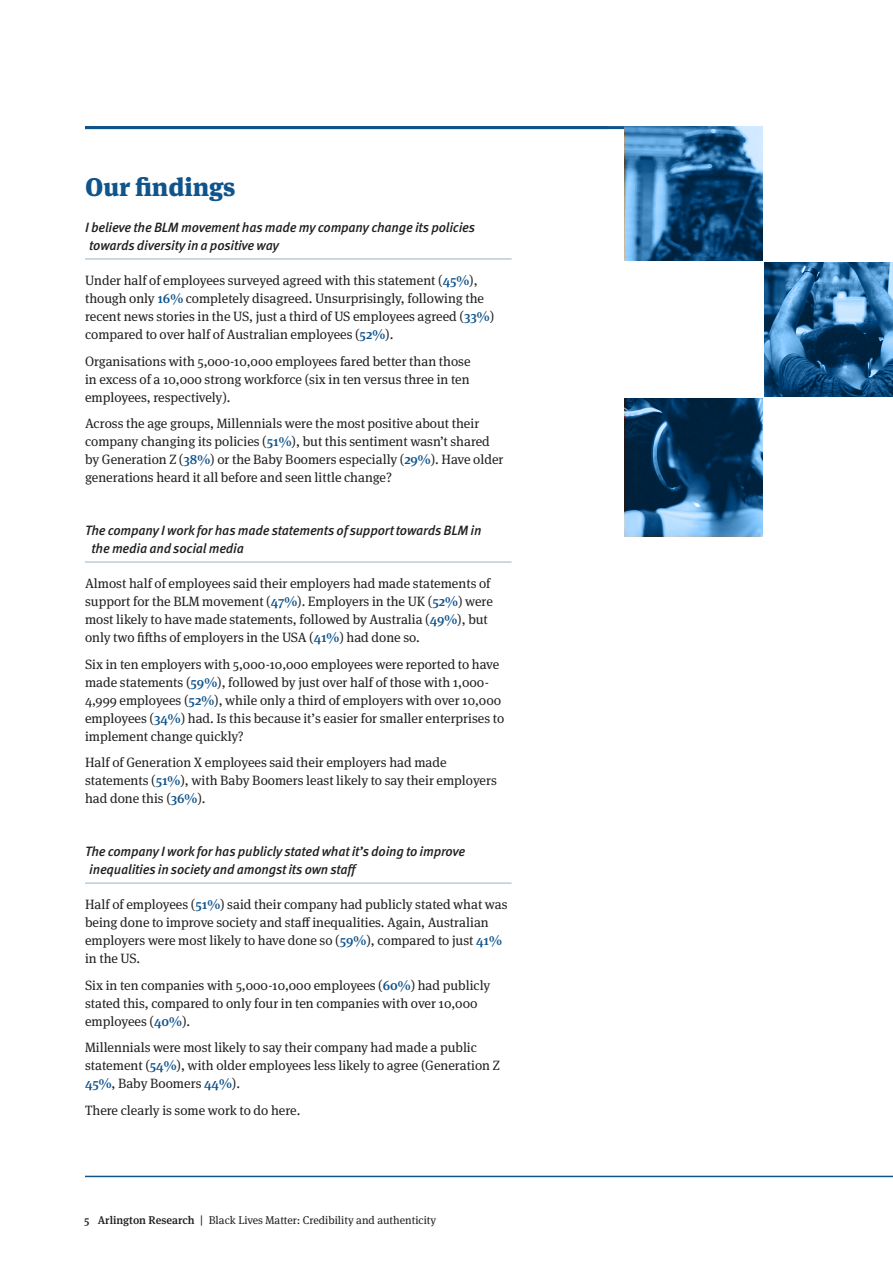
<style>
.page{position:relative;width:893px;height:1263px;background:#fff}
.page>*{position:absolute;margin:0;border:0;box-sizing:border-box;transform-origin:0 0}
.A_heading_meta_serif{font:900 25.5px "Meta Serif Pro";color:#10548c}
._03_Body_Text{font:13.5px/18px "Meta Serif Pro";color:#231f20}
.Question{font:italic 500 13.5px/18px "Meta Pro";letter-spacing:-.015em;color:#231f20}
.t1{font:11.25px "Meta Serif Pro";color:#231f20}
.s1{font-weight:500;color:#10548c}
.s2{font-weight:500}
</style>
<div class="page">
<hr style="left:85px;top:126px;width:808px;height:3px;background:#10548c">
<hr style="left:85px;top:1176px;width:808px;height:1px;background:#10548c">
<hr style="left:85px;top:259px;width:427px;height:1px;background:#98b2c7">
<hr style="left:85px;top:562px;width:427px;height:1px;background:#98b2c7">
<hr style="left:85px;top:883px;width:427px;height:1px;background:#98b2c7">
<img style="left:625px;top:126px;width:268px;height:410px">
<div style="left:764px;top:103px;width:129px;height:158px;background:#fff"></div>
<div style="left:617px;top:261px;width:147px;height:137px;background:#fff"></div>
<div style="left:764px;top:398px;width:129px;height:153px;background:#fff"></div>
<p class="A_heading_meta_serif" style="left:85px;top:166px;width:152px">Our findings</p>
<p class="Question" style="left:89px;top:218px;width:388px;text-indent:-4px">I believe the BLM movement has made my company change its policies towards diversity in a positive way</p>
<p class="_03_Body_Text" style="left:85px;top:271px;width:411px">Under half of employees surveyed agreed with this statement (<span class="s1">45%</span>), though only <span class="s1">16%</span> completely disagreed. Unsurprisingly, following the recent news stories in the US, just a third of US employees agreed (<span class="s1">33%</span>) compared to over half of Australian employees (<span class="s1">52%</span>).</p>
<p class="_03_Body_Text" style="left:85px;top:351px;width:387px;text-align:justify">Organisations with 5,000-10,000 employees fared better than those in excess of a 10,000 strong workforce (six in ten versus three in ten employees, respectively).</p>
<p class="_03_Body_Text" style="left:85px;top:414px;width:420px">Across the age groups, Millennials were the most positive about their company changing its policies (<span class="s1">51%</span>), but this sentiment wasn’t shared by Generation Z (<span class="s1">38%</span>) or the Baby Boomers especially (<span class="s1">29%</span>). Have older generations heard it all before and seen little change?</p>
<p class="Question" style="left:92px;top:521px;width:391px;text-indent:-7px">The company I work for has made statements of support towards BLM in the media and social media</p>
<p class="_03_Body_Text" style="left:85px;top:574px;width:409px">Almost half of employees said their employers had made statements of support for the BLM movement (<span class="s1">47%</span>). Employers in the UK (<span class="s1">52%</span>) were most likely to have made statements, followed by Australia (<span class="s1">49%</span>), but only two fifths of employers in the USA (<span class="s1">41%</span>) had done so.</p>
<p class="_03_Body_Text" style="left:85px;top:654px;width:421px">Six in ten employers with 5,000-10,000 employees were reported to have made statements (<span class="s1">59%</span>), followed by just over half of those with 1,000- 4,999 employees (<span class="s1">52%</span>), while only a third of employers with over 10,000 employees (<span class="s1">34%</span>) had. Is this because it’s easier for smaller enterprises to implement change quickly?</p>
<p class="_03_Body_Text" style="left:85px;top:753px;width:413px">Half of Generation X employees said their employers had made statements (<span class="s1">51%</span>), with Baby Boomers least likely to say their employers had done this (<span class="s1">36%</span>).</p>
<p class="Question" style="left:89px;top:842px;width:378px;text-indent:-4px">The company I work for has publicly stated what it’s doing to improve inequalities in society and amongst its own staff</p>
<p class="_03_Body_Text" style="left:85px;top:895px;width:424px">Half of employees (<span class="s1">51%</span>) said their company had publicly stated what was being done to improve society and staff inequalities. Again, Australian employers were most likely to have done so (<span class="s1">59%</span>), compared to just <span class="s1">41% </span>in the US.</p>
<p class="_03_Body_Text" style="left:85px;top:975px;width:407px">Six in ten companies with 5,000-10,000 employees (<span class="s1">60%</span>) had publicly stated this, compared to only four in ten companies with over 10,000 employees (<span class="s1">40%</span>).</p>
<p class="_03_Body_Text" style="left:85px;top:1038px;width:416px">Millennials were most likely to say their company had made a public statement (<span class="s1">54%</span>), with older employees less likely to agree (Generation Z<br><span class="s1">45%</span>, Baby Boomers <span class="s1">44%</span>).</p>
<p class="_03_Body_Text" style="left:85px;top:1100px;width:217px">There clearly is some work to do here.</p>
<p class="t1" style="left:84px;top:1212px;width:354px"><span class="s2">5 Arlington Research |</span> Black Lives Matter: Credibility and authenticity</p>
</div>
